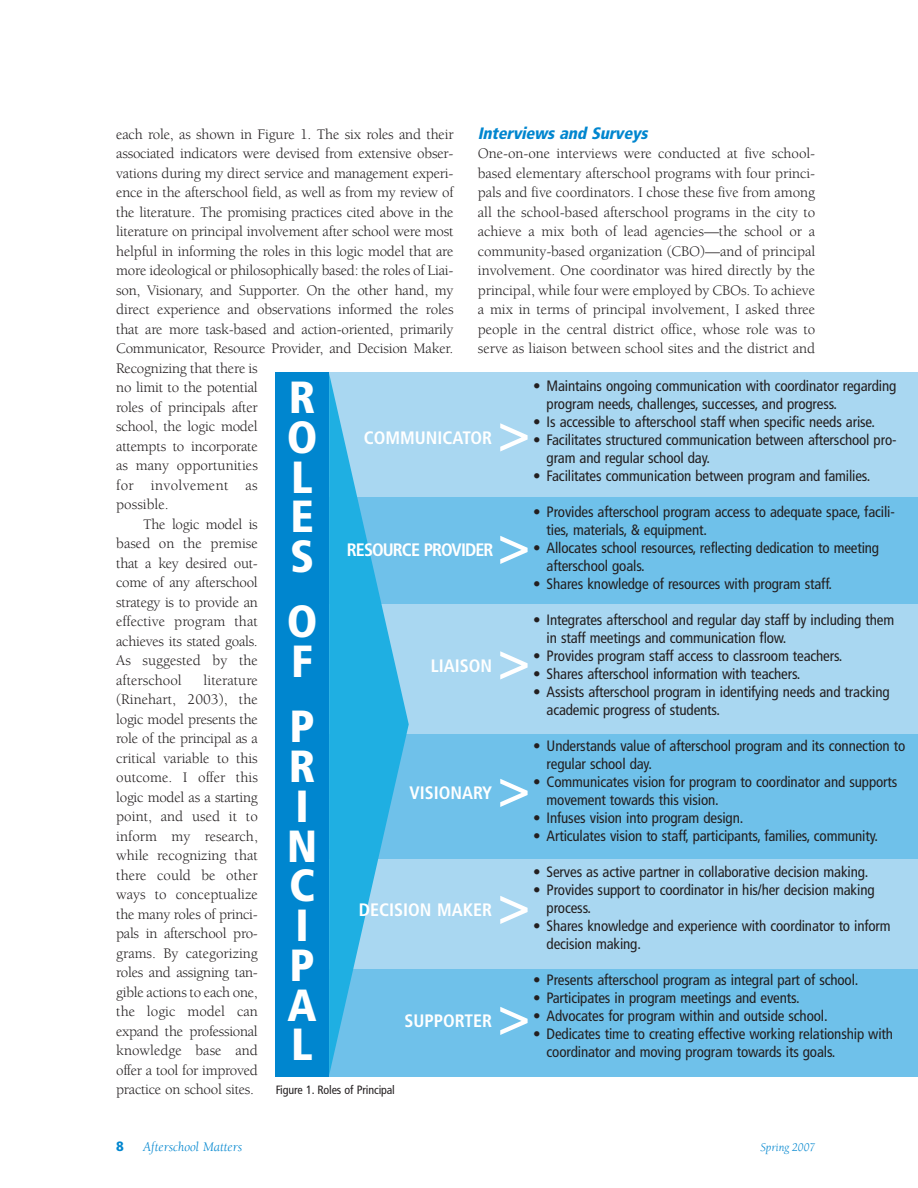
<style>
.page{position:relative;width:918px;height:1188px;background:#fff}
.page>*{position:absolute;margin:0;border:0;box-sizing:border-box;transform-origin:0 0}
.t1{font:700 condensed 54px "Frutiger";color:#fff}
.t2{font:900 condensed 45px/39.8px "Frutiger";color:#fff}
.t3{font:700 condensed 18px "Frutiger";color:#fff}
.t4{font:700 condensed 18px "Frutiger";letter-spacing:-.05em;color:#fff}
.t5{font:italic 900 condensed 16.5px "Frutiger";color:#0086cf}
.t6{font:15px/19.5px "Berkeley";letter-spacing:-.015em;color:#231f20;text-align:justify}
.t7{font:condensed 15px/18px "Frutiger";letter-spacing:-.01em;color:#231f20}
.t8{font:15px "Berkeley";letter-spacing:.02em;color:#231f20}
.t9{font:italic 13.5px "Berkeley";color:#0086cf}
.t10{font:900 condensed 13.5px "Frutiger";color:#0086cf;scale:1.1 1}
.t11{font:condensed 12px "Frutiger";letter-spacing:-.01em;color:#231f20}
.t12{font:italic 12px "Berkeley";color:#0086cf}
</style>
<div class="page">
<div style="left:329px;top:372px;width:589px;height:125px;background:#a9d7f1"></div>
<div style="left:329px;top:497px;width:589px;height:108px;background:#6fc1ea"></div>
<div style="left:329px;top:605px;width:589px;height:129px;background:#a9d7f1"></div>
<div style="left:329px;top:734px;width:589px;height:125px;background:#6fc1ea"></div>
<div style="left:329px;top:859px;width:589px;height:110px;background:#a9d7f1"></div>
<div style="left:329px;top:969px;width:589px;height:108px;background:#6fc1ea"></div>
<svg style="left:329px;top:374px;width:80px;height:701px"></svg>
<div style="left:275px;top:372px;width:54px;height:705px;background:#0086cf"></div>
<p class="t5" style="left:478px;top:126px;width:174px">Interviews and Surveys</p>
<p class="t6" style="left:478px;top:145px;width:339px">One-on-one interviews were conducted at five school&shy;based elementary afterschool programs with four princi&shy;pals and five coordinators. I chose these five from among all the school-based afterschool programs in the city to achieve a mix both of lead agencies—the school or a community-based organization (CBO)—and of principal involvement. One coordinator was hired directly by the principal, while four were employed by CBOs. To achieve a mix in terms of principal involvement, I asked three people in the central district office, whose role was to serve as liaison between school sites and the district and</p>
<p class="t6" style="left:116px;top:126px;width:339px">each role, as shown in Figure 1. The six roles and their</p>
<p class="t6" style="left:116px;top:145px;width:339px">associated indicators were devised from extensive obser-</p>
<p class="t6" style="left:116px;top:165px;width:339px">vations during my direct service and management experi-</p>
<p class="t6" style="left:116px;top:184px;width:339px">ence in the afterschool field, as well as from my review of</p>
<p class="t6" style="left:116px;top:204px;width:339px">the literature. The promising practices cited above in the</p>
<p class="t6" style="left:116px;top:223px;width:339px">literature on principal involvement after school were most</p>
<p class="t6" style="left:116px;top:243px;width:339px">helpful in informing the roles in this logic model that are</p>
<p class="t6" style="left:116px;top:262px;width:339px">more ideological or philosophically based: the roles of Liai-</p>
<p class="t6" style="left:116px;top:282px;width:339px">son, Visionary, and Supporter. On the other hand, my</p>
<p class="t6" style="left:116px;top:301px;width:339px">direct experience and observations informed the roles</p>
<p class="t6" style="left:116px;top:321px;width:339px">that are more task-based and action-oriented, primarily</p>
<p class="t6" style="left:116px;top:340px;width:339px">Communicator, Resource Provider, and Decision Maker.</p>
<p class="t6" style="left:116px;top:360px;width:143px">Recognizing that there is</p>
<p class="t6" style="left:116px;top:379px;width:143px">no limit to the potential</p>
<p class="t6" style="left:116px;top:399px;width:143px">roles of principals after</p>
<p class="t6" style="left:116px;top:418px;width:143px">school, the logic model</p>
<p class="t6" style="left:116px;top:438px;width:143px">attempts to incorporate</p>
<p class="t6" style="left:116px;top:457px;width:143px">as many opportunities</p>
<p class="t8" style="left:116px;top:479px;width:143px">for involvement as</p>
<p class="t6" style="left:116px;top:496px;width:54px">possible.</p>
<p class="t6" style="left:143px;top:516px;width:116px">The logic model is</p>
<p class="t6" style="left:116px;top:535px;width:143px">based on the premise</p>
<p class="t6" style="left:116px;top:555px;width:143px">that a key desired out-</p>
<p class="t6" style="left:116px;top:574px;width:143px">come of any afterschool</p>
<p class="t6" style="left:116px;top:594px;width:143px">strategy is to provide an</p>
<p class="t6" style="left:116px;top:613px;width:143px">effective program that</p>
<p class="t6" style="left:116px;top:633px;width:143px">achieves its stated goals.</p>
<p class="t6" style="left:116px;top:652px;width:143px">As suggested by the</p>
<p class="t6" style="left:116px;top:672px;width:67px">afterschool</p>
<p class="t7" style="left:547px;top:378px;width:351px;text-indent:-13px">• Maintains ongoing communication with coordinator regarding program needs, challenges, successes, and progress.</p>
<p class="t7" style="left:533px;top:414px;width:344px">• Is accessible to afterschool staff when specific needs arise.</p>
<p class="t7" style="left:547px;top:432px;width:351px;text-indent:-13px">• Facilitates structured communication between afterschool pro&shy;gram and regular school day.</p>
<p class="t7" style="left:533px;top:468px;width:339px">• Facilitates communication between program and families.</p>
<p class="t7" style="left:547px;top:504px;width:350px;text-indent:-13px">• Provides afterschool program access to adequate space, facili&shy;ties, materials, &amp; equipment.</p>
<p class="t7" style="left:547px;top:540px;width:334px;text-indent:-13px">• Allocates school resources, reflecting dedication to meeting afterschool goals.</p>
<p class="t7" style="left:533px;top:576px;width:301px">• Shares knowledge of resources with program staff.</p>
<p class="t7" style="left:547px;top:612px;width:349px;text-indent:-13px">• Integrates afterschool and regular day staff by including them in staff meetings and communication flow.</p>
<p class="t7" style="left:533px;top:648px;width:311px">• Provides program staff access to classroom teachers.</p>
<p class="t7" style="left:533px;top:666px;width:269px">• Shares afterschool information with teachers.</p>
<p class="t7" style="left:547px;top:684px;width:345px;text-indent:-13px">• Assists afterschool program in identifying needs and tracking academic progress of students.</p>
<p class="t7" style="left:547px;top:738px;width:360px;text-indent:-13px">• Understands value of afterschool program and its connection to regular school day.</p>
<p class="t7" style="left:547px;top:774px;width:352px;text-indent:-13px">• Communicates vision for program to coordinator and supports movement towards this vision.</p>
<p class="t7" style="left:533px;top:810px;width:212px">• Infuses vision into program design.</p>
<p class="t7" style="left:533px;top:828px;width:347px">• Articulates vision to staff, participants, families, community.</p>
<p class="t7" style="left:533px;top:864px;width:337px">• Serves as active partner in collaborative decision making.</p>
<p class="t7" style="left:547px;top:882px;width:330px;text-indent:-13px">• Provides support to coordinator in his/her decision making process.</p>
<p class="t7" style="left:547px;top:918px;width:346px;text-indent:-13px">• Shares knowledge and experience with coordinator to inform decision making.</p>
<p class="t7" style="left:533px;top:972px;width:327px">• Presents afterschool program as integral part of school.</p>
<p class="t7" style="left:533px;top:990px;width:268px">• Participates in program meetings and events.</p>
<p class="t7" style="left:533px;top:1008px;width:296px">• Advocates for program within and outside school.</p>
<p class="t7" style="left:547px;top:1026px;width:348px;text-indent:-13px">• Dedicates time to creating effective working relationship with coordinator and moving program towards its goals.</p>
<h2 class="t2" style="left:287px;top:381px;width:32px;text-align:justify">R O L E S</h2>
<h2 class="t2" style="left:287px;top:605px;width:32px">O<br>F</h2>
<h2 class="t2" style="left:287px;top:710px;width:32px">P<br>R<br>I<br>N<br>C<br>I<br>P<br>A<br>L</h2>
<p class="t11" style="left:276px;top:1085px;width:121px">Figure 1. Roles of Principal</p>
<p class="t3" style="left:364px;top:430px;width:130px">COMMUNICATOR</p>
<h1 class="t1" style="left:498px;top:411px;width:34px">&gt;</h1>
<p class="t4" style="left:347px;top:543px;width:148px">RESOURCE PROVIDER</p>
<h1 class="t1" style="left:498px;top:523px;width:34px">&gt;</h1>
<p class="t3" style="left:431px;top:658px;width:63px">LIAISON</p>
<h1 class="t1" style="left:498px;top:639px;width:34px">&gt;</h1>
<p class="t6" style="left:116px;top:672px;width:143px;text-indent:87px">literature (Rinehart, 2003), the logic model presents the role of the principal as a critical variable to this outcome. I offer this logic model as a starting point, and used it to inform my research, while recognizing that there could be other ways to conceptualize the many roles of princi&shy;pals in afterschool pro&shy;grams. By categorizing roles and assigning tan&shy;gible actions to each one, the logic model can expand the professional knowledge base and offer a tool for improved practice on school sites.</p>
<p class="t3" style="left:409px;top:786px;width:84px">VISIONARY</p>
<h1 class="t1" style="left:498px;top:766px;width:34px">&gt;</h1>
<p class="t3" style="left:359px;top:903px;width:135px">DECISION MAKER</p>
<h1 class="t1" style="left:498px;top:883px;width:34px">&gt;</h1>
<p class="t3" style="left:405px;top:1014px;width:89px">SUPPORTER</p>
<h1 class="t1" style="left:498px;top:994px;width:34px">&gt;</h1>
<p class="t10" style="left:116px;top:1140px;width:9px">8</p>
<p class="t9" style="left:143px;top:1141px;width:101px">Afterschool Matters</p>
<p class="t12" style="left:760px;top:1142px;width:56px">Spring 2007</p>
</div>
